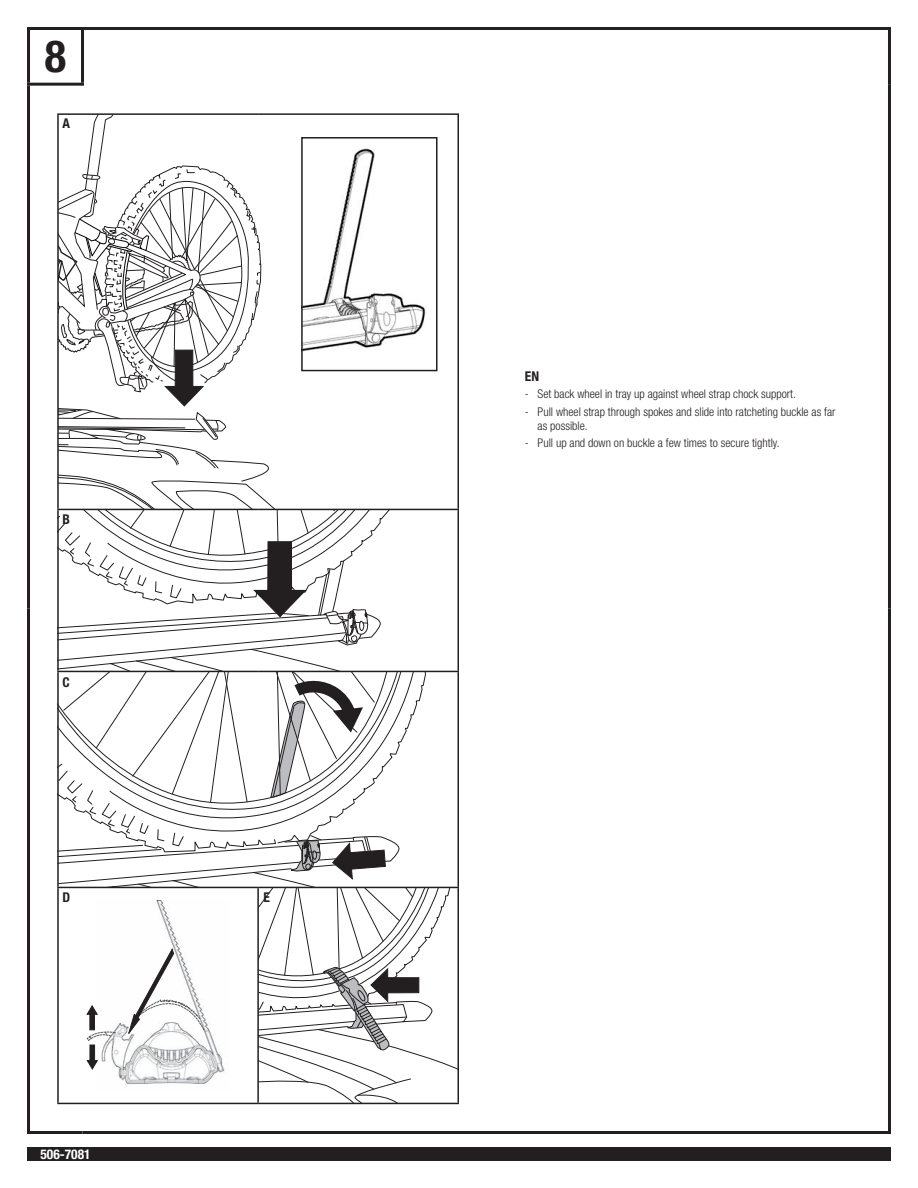
<style>
.page{position:relative;width:918px;height:1188px;background:#fff}
.page>*{position:absolute;margin:0;border:0;box-sizing:border-box;transform-origin:0 0}
.t1{font:700 condensed 44.4px "Helvetica Neue LT Std";color:#231f20}
.t2{font:700 condensed 13.5px "Helvetica Neue LT Std";color:#fff}
.Country_Initials{font:700 condensed 13.5px "Helvetica Neue LT Std";color:#231f20}
.Dash_copy{font:300 condensed 12px/13.5px "Helvetica Neue LT Std";color:#231f20}
</style>
<div class="page">
<div style="left:27px;top:1148px;width:864px;height:13px;background:#231f20"></div>
<hr style="left:84px;top:27px;width:807px;height:3px;background:#231f20">
<hr style="left:27px;top:27px;width:57px;height:3px;background:#231f20">
<hr style="left:27px;top:30px;width:3px;height:53px;background:#231f20">
<hr style="left:81px;top:30px;width:3px;height:53px;background:#231f20">
<hr style="left:27px;top:86px;width:3px;height:523px;background:#231f20">
<hr style="left:27px;top:609px;width:3px;height:522px;background:#231f20">
<hr style="left:27px;top:1131px;width:56px;height:3px;background:#231f20">
<hr style="left:83px;top:1131px;width:808px;height:3px;background:#231f20">
<hr style="left:27px;top:83px;width:57px;height:3px;background:#231f20">
<hr style="left:888px;top:30px;width:3px;height:54px;background:#231f20">
<hr style="left:888px;top:84px;width:3px;height:525px;background:#231f20">
<hr style="left:888px;top:609px;width:3px;height:522px;background:#231f20">
<hr style="left:57px;top:113px;width:201px;height:2px;background:#231f20">
<hr style="left:258px;top:113px;width:201px;height:2px;background:#231f20">
<hr style="left:258px;top:509px;width:201px;height:1px;background:#231f20">
<hr style="left:258px;top:671px;width:201px;height:1px;background:#231f20">
<hr style="left:258px;top:887px;width:201px;height:1px;background:#231f20">
<hr style="left:258px;top:1103px;width:201px;height:1px;background:#231f20">
<hr style="left:458px;top:115px;width:1px;height:394px;background:#231f20">
<hr style="left:458px;top:510px;width:1px;height:161px;background:#231f20">
<hr style="left:458px;top:672px;width:1px;height:215px;background:#231f20">
<hr style="left:458px;top:888px;width:1px;height:215px;background:#231f20">
<svg style="left:57px;top:114px;width:401px;height:990px"></svg>
<p class="t1" style="left:45px;top:30px;width:23px">8</p>
<p class="Country_Initials" style="left:63px;top:115px;width:9px">A</p>
<p class="Country_Initials" style="left:63px;top:511px;width:9px">B</p>
<p class="Country_Initials" style="left:63px;top:674px;width:9px">C</p>
<p class="Country_Initials" style="left:63px;top:889px;width:9px">D</p>
<p class="Country_Initials" style="left:263px;top:889px;width:8px">E</p>
<p class="t2" style="left:41px;top:1146px;width:52px">506-7081</p>
<p class="Country_Initials" style="left:525px;top:368px;width:16px">EN</p>
<p class="Dash_copy" style="left:525px;top:387px;width:273px">- Set back wheel in tray up against wheel strap chock support.</p>
<p class="Dash_copy" style="left:538px;top:405px;width:299px;text-indent:-13px">- Pull wheel strap through spokes and slide into ratcheting buckle as far as possible.</p>
<p class="Dash_copy" style="left:525px;top:436px;width:256px">- Pull up and down on buckle a few times to secure tightly.</p>
</div>
